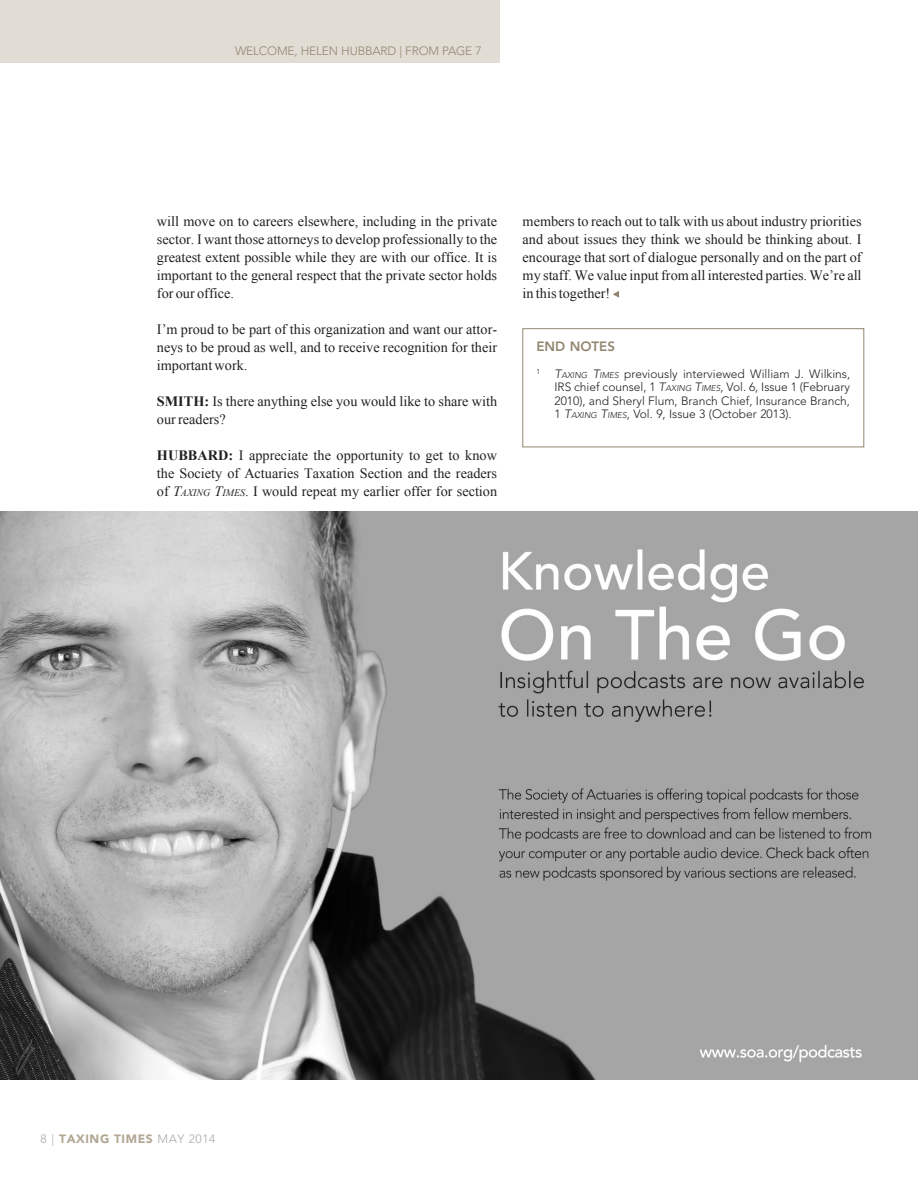
<style>
.page{position:relative;width:918px;height:1188px;background:#fff}
.page>*{position:absolute;margin:0;border:0;box-sizing:border-box;transform-origin:0 0}
.Body_Copy{font:14.25px/18px "Times New Roman";color:#231f20;text-align:justify}
.Footnote_-ok{font:800 13.35px "Avenir LT Std";color:#938671}
.Footnote_-ok-2{font:300 12px/13.5px "Avenir";color:#231f20;text-align:justify}
.Folio{font:300 12px "Avenir LT Std";letter-spacing:-.015em;color:#938671}
.t1{font:900 12px "Avenir LT Std";letter-spacing:.05em;color:#b2a794}
.s1{font-weight:700}
.s2{font-style:italic}
.s3{font-style:italic;font-size:10.05px}
.s4{font-style:italic;font-size:8.4px}
.s5{font-weight:300;color:#a8a9ad}
</style>
<div class="page">
<svg style="left:613px;top:291px;width:6px;height:7px"></svg>
<div style="left:0;top:0;width:500px;height:63px;background:#e1dcd4"></div>
<div style="left:523px;top:328px;width:341px;height:119px;border:1px solid #938671"></div>
<img style="left:0;top:512px;width:918px;height:568px">
<p class="Folio" style="left:235px;top:44px;width:248px">WELCOME, HELEN HUBBARD | FROM PAGE 7</p>
<p class="Body_Copy" style="left:157px;top:212px;width:342px">will move on to careers elsewhere, including in the private sector. I want those attorneys to develop professionally to the greatest extent possible while they are with our office. It is important to the general respect that the private sector holds for our office.</p>
<p class="Body_Copy" style="left:157px;top:320px;width:342px">I’m proud to be part of this organization and want our attor&shy;neys to be proud as well, and to receive recognition for their important work.</p>
<p class="Body_Copy" style="left:157px;top:392px;width:342px"><span class="s1">SMITH:</span> Is there anything else you would like to share with our readers?</p>
<p class="Body_Copy" style="left:157px;top:446px;width:342px"><span class="s1">HUBBARD:</span> I appreciate the opportunity to get to know the Society of Actuaries Taxation Section and the readers of <span class="s2">T</span><span class="s3">AXING</span> <span class="s2">T</span><span class="s3">IMES</span>. I would repeat my earlier offer for section</p>
<p class="Body_Copy" style="left:523px;top:212px;width:341px">members to reach out to talk with us about industry priorities and about issues they think we should be thinking about. I encourage that sort of dialogue personally and on the part of my staff. We value input from all interested parties. We’re all in this together!</p>
<p class="Footnote_-ok" style="left:536px;top:338px;width:80px">END NOTES</p>
<p class="Footnote_-ok-2" style="left:554px;top:367px;width:297px;text-indent:-18px"><sup>1</sup> <span class="s2">T</span><span class="s4">AXING</span> <span class="s2">T</span><span class="s4">IMES</span> previously interviewed William J. Wilkins, IRS chief counsel, 1 <span class="s2">T</span><span class="s4">AXING</span> <span class="s2">T</span><span class="s4">IMES</span>, Vol. 6, Issue 1 (February 2010), and Sheryl Flum, Branch Chief, Insurance Branch, 1 <span class="s2">T</span><span class="s4">AXING</span> <span class="s2">T</span><span class="s4">IMES</span>, Vol. 9, Issue 3 (October 2013).</p>
<p class="t1" style="left:40px;top:1132px;width:177px"><span class="s5">8 |</span> TAXING TIMES <span class="s5">MAY 2014</span></p>
</div>
